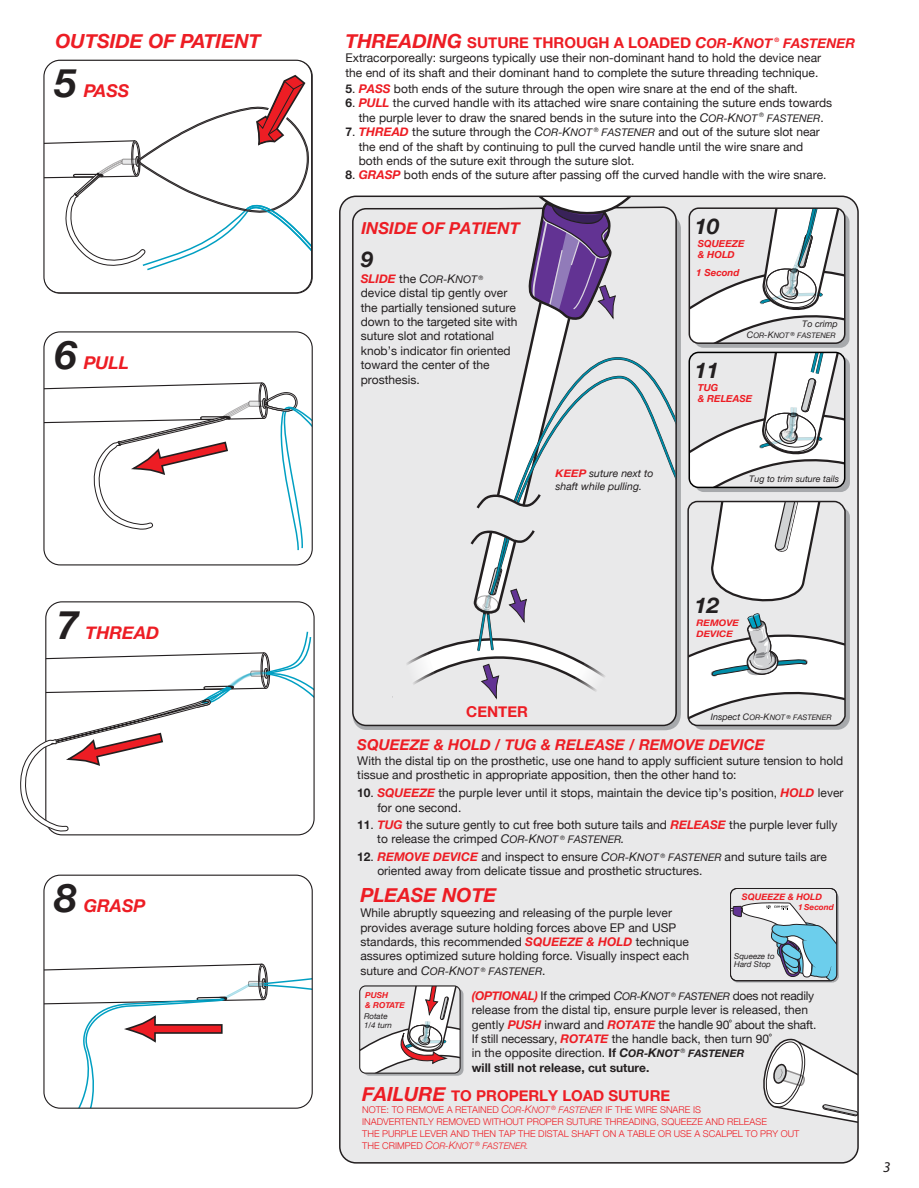
<style>
.page{position:relative;width:919px;height:1188px;background:#fff}
.page>*{position:absolute;margin:0;border:0;box-sizing:border-box;transform-origin:0 0}
.t1{font:italic 700 39.3px "Helvetica Neue";color:#231f20}
.t2{font:italic 700 21.6px "Helvetica Neue";color:#231f20}
.t3{font:italic 700 19.5px "Helvetica Neue";color:#ed1d24}
.t4{font:italic 700 17.7px "Helvetica Neue";color:#ed1d24}
.t5{font:italic 700 16.5px "Helvetica Neue";color:#ed1d24}
.t6{font:700 15px "Helvetica Neue";color:#ed1d24}
.t7{font:italic 700 15px "Helvetica Neue";color:#ed1d24}
.t8{font:italic 15px "Myriad Pro";color:#231f20}
.t9{font:italic 700 13.5px "Helvetica Neue";color:#ed1d24}
.t10{font:12px/14.4px "Helvetica Neue";color:#231f20}
.t11{font:italic 10.5px/12.6px "Helvetica Neue";color:#231f20}
.t12{font:italic 700 9.75px/11.7px "Helvetica Neue";color:#ed1d24}
.t13{font:300 9.3px/12px "Helvetica Neue";color:#ed1d24}
.t14{font:italic 300 9px "Helvetica Neue";color:#ed1d24}
.t15{font:italic 9px "Helvetica Neue";color:#231f20}
.t16{font:italic 700 9px/10.8px "Helvetica Neue";color:#ed1d24;scale:1.08 1}
.t17{font:italic 700 9px "Helvetica Neue";color:#ed1d24}
.t18{font:italic 700 8.25px/9.8px "Helvetica Neue";color:#ed1d24}
.t19{font:italic 8.1px/8.1px "Helvetica Neue";color:#231f20}
.t20{font:italic 7.95px/9.6px "Helvetica Neue";color:#231f20}
.t21{font:italic 7.5px "Helvetica Neue";color:#231f20}
.t22{font:700 6px "Helvetica Neue";color:#ed1d24}
.s1{font-style:italic;font-size:19.5px}
.s2{font-style:italic}
.s3{font-style:italic;font-size:13.5px}
.s4{font-weight:700}
.s5{font-weight:700;font-style:italic;color:#ed1d24}
.s6{font-style:italic;font-size:10.5px}
.s7{font-weight:700;font-size:12px;color:#ed1d24}
.s8{font-style:normal;font-size:12px}
.s9{font-size:12px}
.s10{font-weight:700;color:#ed1d24}
.s11{font-size:9px}
.s12{font-size:8.7px}
.s13{font-style:normal;font-size:5.4px}
.s14{font-weight:700;font-style:italic}
.s15{font-weight:700;font-style:italic;font-size:10.5px}
.s16{font-style:italic;font-size:9px}
.s17{font-style:normal;font-size:9.3px}
.s18{font-size:10.5px}
.s19{font-size:9.3px}
.s20{font-size:7.8px}
</style>
<div class="page">
<svg style="left:45px;top:963px;width:267px;height:144px"></svg>
<div style="left:43px;top:875px;width:269px;height:234px;border:1px solid #231f20;border-radius:16px"></div>
<svg style="left:20px;top:630px;width:294px;height:202px"></svg>
<svg style="left:45px;top:382px;width:265px;height:169px"></svg>
<div style="left:43px;top:331px;width:269px;height:234px;border:1px solid #231f20;border-radius:16px"></div>
<svg style="left:44px;top:68px;width:268px;height:225px"></svg>
<div style="left:339px;top:196px;width:518px;height:966px;background:#e9e9ea"></div>
<svg style="left:756px;top:1037px;width:99px;height:88px"></svg>
<div style="left:363px;top:989px;width:100px;height:87px;background:linear-gradient(to bottom,#a7a9ac,#a7a9ac);border-radius:6px"></div>
<div style="left:359px;top:985px;width:101px;height:89px;border:1px solid #231f20;border-radius:6px"></div>
<svg style="left:359px;top:986px;width:101px;height:87px"></svg>
<svg style="left:351px;top:207px;width:15px;height:520px;background:#d4d3d4"></svg>
<svg style="left:366px;top:196px;width:491px;height:535px"></svg>
<svg style="left:731px;top:892px;width:107px;height:91px"></svg>
<svg style="left:730px;top:888px;width:106px;height:93px;background:#bacdd6"></svg>
<h3 class="t3" style="left:55px;top:26px;width:207px">OUTSIDE OF PATIENT</h3>
<p class="t6" style="left:345px;top:31px;width:428px"><span class="s1">THREADING</span> SUTURE THROUGH A LOADED <span class="s2">C</span><span class="s3">OR</span><span class="s2">-K</span><span class="s3">NOT</span></p>
<p class="t22" style="left:774px;top:35px;width:6px">®</p>
<p class="t9" style="left:782px;top:32px;width:74px">FASTENER</p>
<p class="t10" style="left:345px;top:51px;width:477px">Extracorporeally: surgeons typically use their non-dominant hand to hold the device near the end of its shaft and their dominant hand to complete the suture threading technique.</p>
<p class="t10" style="left:345px;top:82px;width:453px"><span class="s4">5</span>. <span class="s5">PASS</span> both ends of the suture through the open wire snare at the end of the shaft.</p>
<p class="t10" style="left:345px;top:97px;width:488px;text-align:center"><span class="s4">6</span>. <span class="s5">PULL</span> the curved handle with its attached wire snare containing the suture ends towards the purple lever to draw the snared bends in the suture into the <span class="s2">C</span><span class="s6">OR-</span><span class="s2">K</span><span class="s6">NOT</span> <sup>®</sup> <span class="s6">FASTENER</span>.</p>
<p class="t10" style="left:358px;top:126px;width:462px;text-indent:-13px"><span class="s4">7</span>. <span class="s5">THREAD</span> the suture through the <span class="s2">C</span><span class="s6">OR-</span><span class="s2">K</span><span class="s6">NOT</span> <sup>®</sup> <span class="s6">FASTENER</span> and out of the suture slot near the end of the shaft by continuing to pull the curved handle until the wire snare and both ends of the suture exit through the suture slot.</p>
<p class="t10" style="left:345px;top:169px;width:482px"><span class="s4">8</span>. <span class="s5">GRASP</span> both ends of the suture after passing off the curved handle with the wire snare.</p>
<h1 class="t1" style="left:55px;top:53px;width:23px">5</h1>
<h3 class="t4" style="left:84px;top:77px;width:47px">PASS</h3>
<h1 class="t1" style="left:55px;top:324px;width:23px">6</h1>
<h3 class="t4" style="left:84px;top:349px;width:47px">PULL</h3>
<h3 class="t5" style="left:361px;top:215px;width:160px">INSIDE OF PATIENT</h3>
<p class="t11" style="left:360px;top:273px;width:124px"><span class="s7">SLIDE</span> <span class="s8">the</span> <span class="s9">C</span>OR-<span class="s9">K</span>NOT <sup>®</sup></p>
<p class="t10" style="left:360px;top:286px;width:158px">device distal tip gently over the partially tensioned suture down to the targeted site with suture slot and rotational knob’s indicator fin oriented toward the center of the prosthesis.</p>
<h2 class="t2" style="left:361px;top:243px;width:14px">9</h2>
<p class="t11" style="left:555px;top:468px;width:99px"><span class="s10">KEEP</span> suture next to shaft while pulling.</p>
<h2 class="t2" style="left:694px;top:209px;width:26px">10</h2>
<p class="t12" style="left:697px;top:237px;width:48px">SQUEEZE &amp; HOLD</p>
<p class="t12" style="left:696px;top:267px;width:45px">1 Second</p>
<h2 class="t2" style="left:694px;top:353px;width:26px">11</h2>
<p class="t15" style="left:802px;top:318px;width:37px">To crimp</p>
<p class="t21" style="left:746px;top:330px;width:90px"><span class="s11">C</span>OR<span class="s12">-</span><span class="s11">K</span>NOT <sup>®</sup> FASTENER</p>
<p class="t12" style="left:697px;top:382px;width:56px">TUG<br>&amp; RELEASE</p>
<p class="t15" style="left:749px;top:472px;width:91px">Tug to trim suture tails</p>
<h1 class="t1" style="left:57px;top:594px;width:23px">7</h1>
<h3 class="t4" style="left:86px;top:619px;width:75px">THREAD</h3>
<h1 class="t1" style="left:55px;top:868px;width:23px">8</h1>
<h3 class="t4" style="left:84px;top:892px;width:63px">GRASP</h3>
<h2 class="t2" style="left:694px;top:588px;width:26px">12</h2>
<p class="t6" style="left:466px;top:700px;width:63px">CENTER</p>
<p class="t16" style="left:696px;top:618px;width:41px">REMOVE<br>DEVICE</p>
<p class="t21" style="left:710px;top:712px;width:122px"><span class="s11">Inspect C</span>OR<span class="s12">-</span><span class="s11">K</span>NOT <span class="s13">®</span> FASTENER</p>
<p class="t7" style="left:357px;top:733px;width:409px">SQUEEZE &amp; HOLD / TUG &amp; RELEASE / REMOVE DEVICE</p>
<p class="t10" style="left:377px;top:786px;width:467px;text-indent:-20px"><span class="s4">10</span>. <span class="s5">SQUEEZE</span> the purple lever until it stops, maintain the device tip’s position, <span class="s5">HOLD</span> lever for one second.</p>
<p class="t10" style="left:377px;top:818px;width:461px;text-indent:-20px"><span class="s4">11</span>. <span class="s5">TUG</span> the suture gently to cut free both suture tails and <span class="s5">RELEASE</span> the purple lever fully to release the crimped <span class="s2">C</span><span class="s6">OR-</span><span class="s2">K</span><span class="s6">NOT</span> <sup>®</sup> <span class="s6">FASTENER</span><span class="s2">.</span></p>
<p class="t10" style="left:377px;top:850px;width:451px;text-indent:-20px"><span class="s4">12</span>. <span class="s5">REMOVE DEVICE</span> and inspect to ensure <span class="s2">C</span><span class="s6">OR-</span><span class="s2">K</span><span class="s6">NOT</span> <sup>®</sup> <span class="s6">FASTENER</span> and suture tails are oriented away from delicate tissue and prosthetic structures.</p>
<p class="t10" style="left:357px;top:754px;width:487px">With the distal tip on the prosthetic, use one hand to apply sufficient suture tension to hold tissue and prosthetic in appropriate apposition, then the other hand to:</p>
<h3 class="t3" style="left:360px;top:879px;width:138px">PLEASE NOTE</h3>
<p class="t10" style="left:360px;top:906px;width:330px">While abruptly squeezing and releasing of the purple lever provides average suture holding forces above EP and USP standards, this recommended <span class="s5">SQUEEZE &amp; HOLD</span> technique assures optimized suture holding force. Visually inspect each</p>
<p class="t11" style="left:360px;top:965px;width:187px"><span class="s8">suture and</span> <span class="s9">C</span>OR-<span class="s9">K</span>NOT <sup>®</sup> FASTENER<span class="s8">.</span></p>
<p class="t18" style="left:365px;top:991px;width:41px">PUSH<br>&amp; ROTATE</p>
<p class="t20" style="left:364px;top:1012px;width:29px">Rotate<br>1/4 turn</p>
<p class="t17" style="left:741px;top:890px;width:81px">SQUEEZE &amp; HOLD</p>
<p class="t18" style="left:797px;top:902px;width:37px">1 Second</p>
<p class="t19" style="left:734px;top:953px;width:42px">Squeeze to<br>Hard Stop</p>
<p class="t10" style="left:471px;top:989px;width:346px"><span class="s5">(OPTIONAL)</span> If the crimped <span class="s2">C</span><span class="s6">OR-</span><span class="s2">K</span><span class="s6">NOT</span> <sup>®</sup> <span class="s6">FASTENER</span> does not readily release from the distal tip, ensure purple lever is released, then gently <span class="s5">PUSH</span> inward and <span class="s5">ROTATE</span> the handle 90˚ about the shaft.<br>If still necessary, <span class="s5">ROTATE</span> the handle back, then turn 90˚<br>in the opposite direction. <span class="s4">If</span> <span class="s14">C</span><span class="s15">OR-</span><span class="s14">K</span><span class="s15">NOT</span> <sup>®</sup> <span class="s15">FASTENER<br></span><span class="s4">will still not release, cut suture.</span></p>
<p class="t6" style="left:362px;top:1084px;width:309px"><span class="s1">FAILURE</span> TO PROPERLY LOAD SUTURE</p>
<p class="t13" style="left:362px;top:1103px;width:438px">NOTE: TO REMOVE A RETAINED <span class="s6">C</span><span class="s16">OR</span><span class="s2">-</span><span class="s6">K</span><span class="s16">NOT</span> <sup>®</sup> <span class="s16">FASTENER</span> IF THE WIRE SNARE IS<br>INADVERTENTLY REMOVED WITHOUT PROPER SUTURE THREADING, SQUEEZE AND RELEASE<br>THE PURPLE LEVER AND THEN TAP THE DISTAL SHAFT ON A TABLE OR USE A SCALPEL TO PRY OUT</p>
<p class="t14" style="left:362px;top:1138px;width:167px"><span class="s17">THE CRIMPED</span> <span class="s18">C</span>OR<span class="s19">-</span><span class="s18">K</span>NOT <sup>®</sup> FASTENER<span class="s20">.</span></p>
<p class="t8" style="left:882px;top:1158px;width:9px">3</p>
</div>
